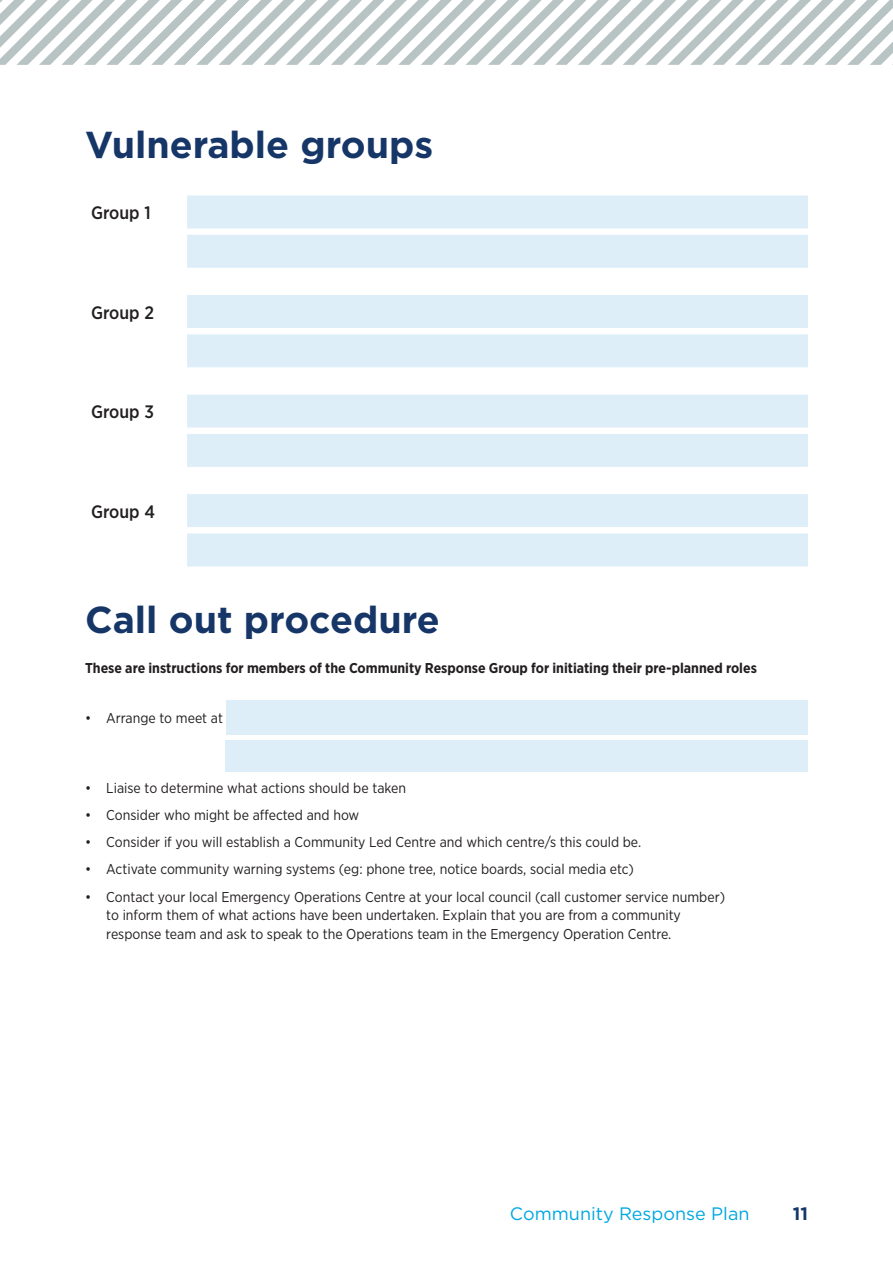
<style>
.page{position:relative;width:893px;height:1263px;background:#fff}
.page>*{position:absolute;margin:0;border:0;box-sizing:border-box;transform-origin:0 0}
.t1{font:700 37.5px "Gotham";color:#163668}
.t2{font:500 18px "Gotham Narrow";color:#231f20}
.t3{font:18px "Gotham";color:#00a7e0}
.t4{font:700 18px "Gotham";color:#163668}
.t5{font:14.25px/18.8px "Gotham Narrow";color:#231f20}
.t6{font:700 14.25px "Gotham Narrow";color:#231f20}
</style>
<div class="page">
<svg style="left:0;top:0;width:893px;height:65px"></svg>
<div style="left:187px;top:195px;width:621px;height:73px;background:#ddeef8"></div>
<div style="left:187px;top:228px;width:621px;height:7px;background:#fff"></div>
<div style="left:187px;top:295px;width:621px;height:72px;background:#ddeef8"></div>
<div style="left:187px;top:328px;width:621px;height:6px;background:#fff"></div>
<div style="left:187px;top:395px;width:621px;height:72px;background:#ddeef8"></div>
<div style="left:187px;top:427px;width:621px;height:7px;background:#fff"></div>
<div style="left:187px;top:494px;width:621px;height:72px;background:#ddeef8"></div>
<div style="left:187px;top:527px;width:621px;height:6px;background:#fff"></div>
<div style="left:227px;top:700px;width:581px;height:34px;background:#ddeef8"></div>
<div style="left:225px;top:740px;width:583px;height:32px;background:#ddeef8"></div>
<h1 class="t1" style="left:85px;top:119px;width:350px">Vulnerable groups</h1>
<p class="t2" style="left:91px;top:201px;width:61px">Group 1</p>
<p class="t2" style="left:91px;top:301px;width:64px">Group 2</p>
<p class="t2" style="left:91px;top:400px;width:64px">Group 3</p>
<p class="t2" style="left:91px;top:500px;width:66px">Group 4</p>
<h1 class="t1" style="left:85px;top:595px;width:356px">Call out procedure</h1>
<p class="t6" style="left:85px;top:659px;width:673px">These are instructions for members of the Community Response Group for initiating their pre-planned roles</p>
<p class="t5" style="left:85px;top:709px;width:139px">• Arrange to meet at</p>
<p class="t5" style="left:85px;top:778px;width:323px">• Liaise to determine what actions should be taken</p>
<p class="t5" style="left:85px;top:805px;width:276px">• Consider who might be affected and how</p>
<p class="t5" style="left:85px;top:832px;width:558px">• Consider if you will establish a Community Led Centre and which centre/s this could be.</p>
<p class="t5" style="left:85px;top:860px;width:550px">• Activate community warning systems (eg: phone tree, notice boards, social media etc)</p>
<p class="t5" style="left:106px;top:887px;width:620px;text-indent:-21px">• Contact your local Emergency Operations Centre at your local council (call customer service number) to inform them of what actions have been undertaken. Explain that you are from a community response team and ask to speak to the Operations team in the Emergency Operation Centre.</p>
<p class="t3" style="left:510px;top:1202px;width:241px">Community Response Plan</p>
<p class="t4" style="left:793px;top:1202px;width:17px">11</p>
</div>
